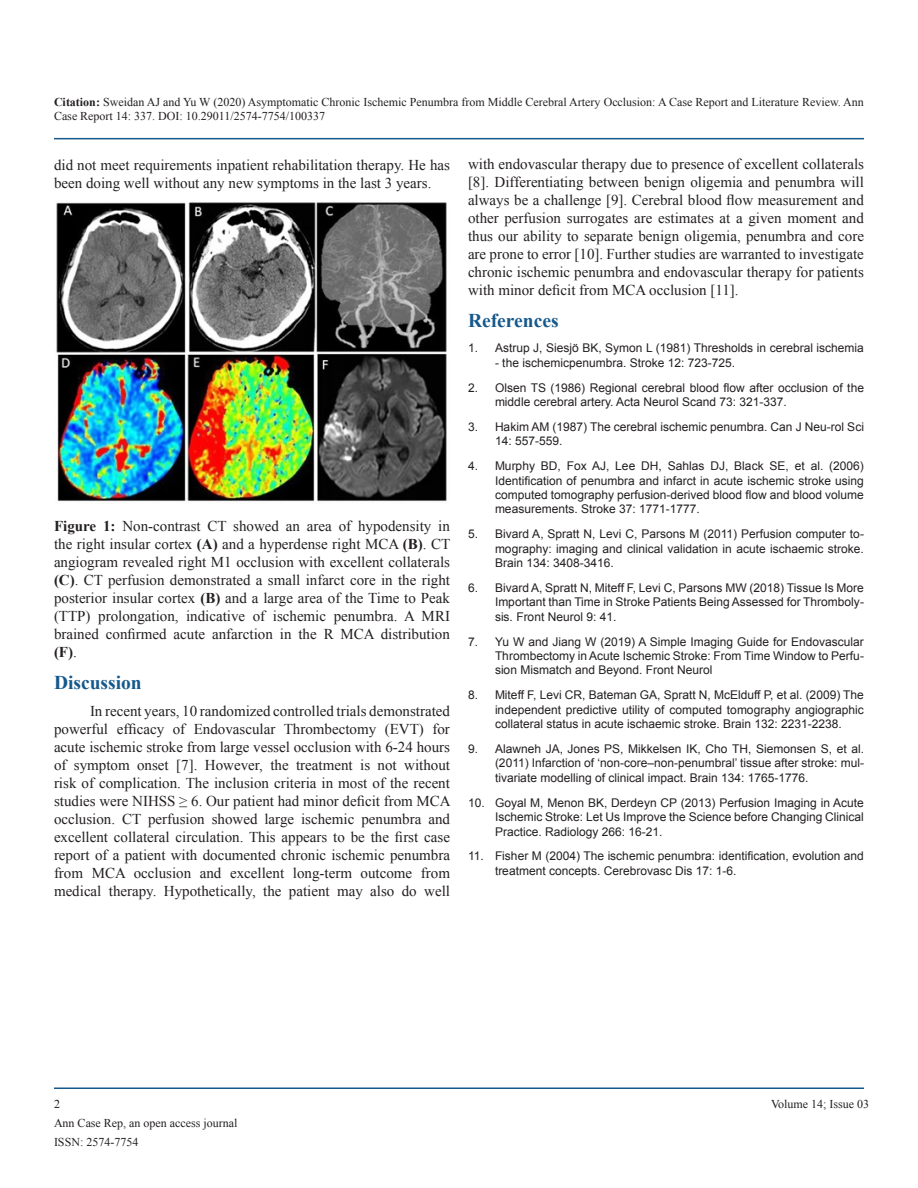
<style>
.page{position:relative;width:918px;height:1188px;background:#fff}
.page>*{position:absolute;margin:0;border:0;box-sizing:border-box;transform-origin:0 0}
.t1{font:700 19.5px "Times New Roman";color:#15588c}
.t2{font:15px/18px "Times New Roman";color:#231f20;text-align:justify}
.t3{font:12px/14.4px "Arial";color:#231f20;text-align:justify}
.t4{font:12px/14.4px "Times New Roman";color:#231f20}
.s1{font-weight:700}
</style>
<div class="page">
<hr style="left:54px;top:138px;width:810px;height:1px;background:#15588c">
<hr style="left:54px;top:1088px;width:810px;height:1px;background:#15588c">
<img style="left:56px;top:202px;width:391px;height:300px">
<p class="t4" style="left:54px;top:94px;width:811px"><span class="s1">Citation:</span> Sweidan AJ and Yu W (2020) Asymptomatic Chronic Ischemic Penumbra from Middle Cerebral Artery Occlusion: A Case Report and Literature Review. Ann<br>Case Report 14: 337. DOI: 10.29011/2574-7754/100337</p>
<p class="t2" style="left:54px;top:156px;width:397px">did not meet requirements inpatient rehabilitation therapy. He has been doing well without any new symptoms in the last 3 years.</p>
<p class="t2" style="left:54px;top:517px;width:398px"><span class="s1">Figure 1:</span> Non-contrast CT showed an area of hypodensity in the right insular cortex <span class="s1">(A)</span> and a hyperdense right MCA <span class="s1">(B)</span>. CT angiogram revealed right M1 occlusion with excellent collaterals <span class="s1">(C)</span>. CT perfusion demonstrated a small infarct core in the right posterior insular cortex <span class="s1">(B)</span> and a large area of the Time to Peak (TTP) prolongation, indicative of ischemic penumbra. A MRI brained confirmed acute anfarction in the R MCA distribution <span class="s1">(F)</span>.</p>
<p class="t1" style="left:54px;top:669px;width:89px">Discussion</p>
<p class="t2" style="left:54px;top:702px;width:398px;text-indent:36px">In recent years, 10 randomized controlled trials demonstrated powerful efficacy of Endovascular Thrombectomy (EVT) for acute ischemic stroke from large vessel occlusion with 6-24 hours of symptom onset [7]. However, the treatment is not without risk of complication. The inclusion criteria in most of the recent studies were NIHSS ≥ 6. Our patient had minor deficit from MCA occlusion. CT perfusion showed large ischemic penumbra and excellent collateral circulation. This appears to be the first case report of a patient with documented chronic ischemic penumbra from MCA occlusion and excellent long-term outcome from medical therapy. Hypothetically, the patient may also do well</p>
<p class="t2" style="left:468px;top:155px;width:398px">with endovascular therapy due to presence of excellent collaterals [8]. Differentiating between benign oligemia and penumbra will always be a challenge [9]. Cerebral blood flow measurement and other perfusion surrogates are estimates at a given moment and thus our ability to separate benign oligemia, penumbra and core are prone to error [10]. Further studies are warranted to investigate chronic ischemic penumbra and endovascular therapy for patients with minor deficit from MCA occlusion [11].</p>
<p class="t1" style="left:468px;top:307px;width:92px">References</p>
<p class="t3" style="left:468px;top:341px;width:397px">1. Astrup J, Siesjö BK, Symon L (1981) Thresholds in cerebral ischemia</p>
<p class="t3" style="left:495px;top:355px;width:242px">- the ischemicpenumbra. Stroke 12: 723-725.</p>
<p class="t3" style="left:495px;top:380px;width:371px;text-indent:-27px">2. Olsen TS (1986) Regional cerebral blood flow after occlusion of the middle cerebral artery. Acta Neurol Scand 73: 321-337.</p>
<p class="t3" style="left:495px;top:420px;width:370px;text-indent:-27px">3. Hakim AM (1987) The cerebral ischemic penumbra. Can J Neu-rol Sci<br>14: 557-559.</p>
<p class="t3" style="left:495px;top:459px;width:370px;text-indent:-27px">4. Murphy BD, Fox AJ, Lee DH, Sahlas DJ, Black SE, et al. (2006)<br>Identification of penumbra and infarct in acute ischemic stroke using computed tomography perfusion-derived blood flow and blood volume measurements. Stroke 37: 1771-1777.</p>
<p class="t3" style="left:495px;top:527px;width:370px;text-indent:-27px">5. Bivard A, Spratt N, Levi C, Parsons M (2011) Perfusion computer to&shy;mography: imaging and clinical validation in acute ischaemic stroke.<br>Brain 134: 3408-3416.</p>
<p class="t3" style="left:495px;top:581px;width:370px;text-indent:-27px">6. Bivard A, Spratt N, Miteff F, Levi C, Parsons MW (2018) Tissue Is More Important than Time in Stroke Patients Being Assessed for Thromboly&shy;sis. Front Neurol 9: 41.</p>
<p class="t3" style="left:495px;top:634px;width:370px;text-indent:-27px">7. Yu W and Jiang W (2019) A Simple Imaging Guide for Endovascular Thrombectomy in Acute Ischemic Stroke: From Time Window to Perfu&shy;sion Mismatch and Beyond. Front Neurol</p>
<p class="t3" style="left:495px;top:688px;width:370px;text-indent:-27px">8. Miteff F, Levi CR, Bateman GA, Spratt N, McElduff P, et al. (2009) The independent predictive utility of computed tomography angiographic collateral status in acute ischaemic stroke. Brain 132: 2231-2238.</p>
<p class="t3" style="left:495px;top:742px;width:371px;text-indent:-27px">9. Alawneh JA, Jones PS, Mikkelsen IK, Cho TH, Siemonsen S, et al. (2011) Infarction of ‘non-core–non-penumbral’ tissue after stroke: mul&shy;tivariate modelling of clinical impact. Brain 134: 1765-1776.</p>
<p class="t3" style="left:495px;top:796px;width:370px;text-indent:-27px">10. Goyal M, Menon BK, Derdeyn CP (2013) Perfusion Imaging in Acute Ischemic Stroke: Let Us Improve the Science before Changing Clinical Practice. Radiology 266: 16-21.</p>
<p class="t3" style="left:495px;top:849px;width:370px;text-indent:-27px">11. Fisher M (2004) The ischemic penumbra: identification, evolution and treatment concepts. Cerebrovasc Dis 17: 1-6.</p>
<p class="t4" style="left:54px;top:1096px;width:7px">2</p>
<p class="t4" style="left:771px;top:1096px;width:100px">Volume 14; Issue 03</p>
<p class="t4" style="left:54px;top:1116px;width:185px">Ann Case Rep, an open access journal</p>
<p class="t4" style="left:54px;top:1135px;width:86px">ISSN: 2574-7754</p>
</div>
